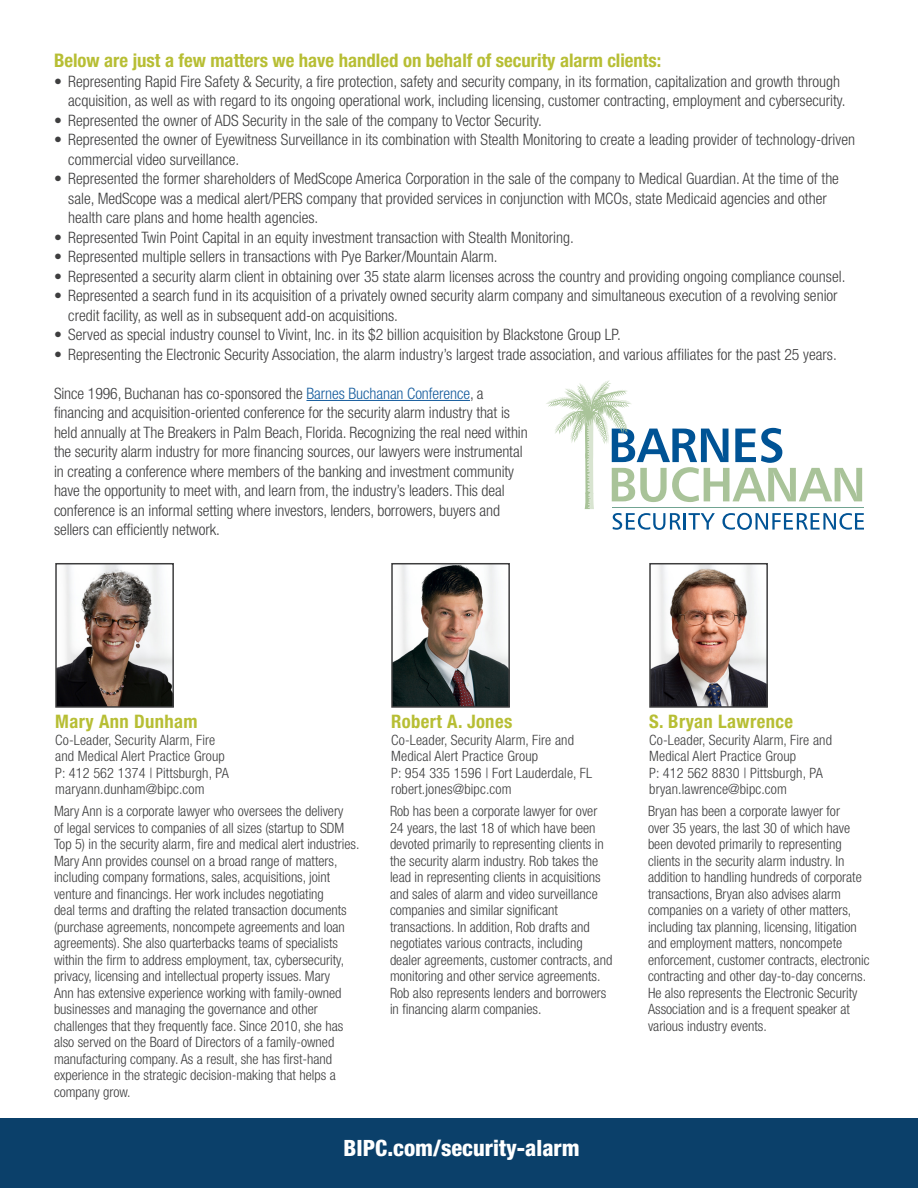
<style>
.page{position:relative;width:918px;height:1188px;background:#fff}
.page>*{position:absolute;margin:0;border:0;box-sizing:border-box;transform-origin:0 0}
.t1{font:800 condensed 22.5px "Helvetica Neue LT Std";color:#fff}
.t2{font:700 condensed 18.75px "Helvetica Neue LT Std";color:#b7be34}
.t3{font:700 condensed 18.6px "Helvetica Neue LT Std";letter-spacing:.02em;color:#b7be34}
.t4{font:300 condensed 15.75px/19.5px "Helvetica Neue LT Std";color:#3e3e3f}
.t5{font:300 condensed 14.25px/16.5px "Helvetica Neue LT Std";color:#3e3e3f}
.s1{color:#175d9e}
</style>
<div class="page">
<div style="left:0;top:1118px;width:918px;height:70px;background:#0b406a"></div>
<hr style="left:306px;top:400px;width:164px;height:1px;background:#175d9e">
<img style="left:58px;top:566px;width:113px;height:139px">
<div style="left:55px;top:563px;width:119px;height:145px;border:2px solid #3e3e3f"></div>
<img style="left:394px;top:566px;width:113px;height:139px">
<div style="left:391px;top:563px;width:119px;height:145px;border:2px solid #3e3e3f"></div>
<img style="left:652px;top:566px;width:113px;height:139px">
<div style="left:649px;top:563px;width:119px;height:145px;border:2px solid #3e3e3f"></div>
<svg style="left:546px;top:380px;width:318px;height:150px"></svg>
<p class="t2" style="left:54px;top:49px;width:609px">Below are just a few matters we have handled on behalf of security alarm clients:</p>
<p class="t4" style="left:68px;top:71px;width:779px;text-indent:-14px">• Representing Rapid Fire Safety &amp; Security, a fire protection, safety and security company, in its formation, capitalization and growth through acquisition, as well as with regard to its ongoing operational work, including licensing, customer contracting, employment and cybersecurity.</p>
<p class="t4" style="left:54px;top:110px;width:489px">• Represented the owner of ADS Security in the sale of the company to Vector Security.</p>
<p class="t4" style="left:68px;top:130px;width:788px;text-indent:-14px">• Represented the owner of Eyewitness Surveillance in its combination with Stealth Monitoring to create a leading provider of technology-driven commercial video surveillance.</p>
<p class="t4" style="left:68px;top:169px;width:772px;text-indent:-14px">• Represented the former shareholders of MedScope America Corporation in the sale of the company to Medical Guardian. At the time of the sale, MedScope was a medical alert/PERS company that provided services in conjunction with MCOs, state Medicaid agencies and other health care plans and home health agencies.</p>
<p class="t4" style="left:54px;top:227px;width:521px">• Represented Twin Point Capital in an equity investment transaction with Stealth Monitoring.</p>
<p class="t4" style="left:54px;top:247px;width:445px">• Represented multiple sellers in transactions with Pye Barker/Mountain Alarm.</p>
<p class="t4" style="left:54px;top:266px;width:793px">• Represented a security alarm client in obtaining over 35 state alarm licenses across the country and providing ongoing compliance counsel.</p>
<p class="t4" style="left:68px;top:286px;width:771px;text-indent:-14px">• Represented a search fund in its acquisition of a privately owned security alarm company and simultaneous execution of a revolving senior credit facility, as well as in subsequent add-on acquisitions.</p>
<p class="t4" style="left:54px;top:325px;width:568px">• Served as special industry counsel to Vivint, Inc. in its $2 billion acquisition by Blackstone Group LP.</p>
<p class="t4" style="left:54px;top:344px;width:784px">• Representing the Electronic Security Association, the alarm industry’s largest trade association, and various affiliates for the past 25 years.</p>
<p class="t4" style="left:54px;top:383px;width:475px">Since 1996, Buchanan has co-sponsored the <span class="s1">Barnes Buchanan Conference</span>, a financing and acquisition-oriented conference for the security alarm industry that is held annually at The Breakers in Palm Beach, Florida. Recognizing the real need within the security alarm industry for more financing sources, our lawyers were instrumental in creating a conference where members of the banking and investment community have the opportunity to meet with, and learn from, the industry’s leaders. This deal conference is an informal setting where investors, lenders, borrowers, buyers and sellers can efficiently network.</p>
<p class="t3" style="left:55px;top:710px;width:144px">Mary Ann Dunham</p>
<p class="t5" style="left:55px;top:731px;width:171px">Co-Leader, Security Alarm, Fire and Medical Alert Practice Group</p>
<p class="t5" style="left:55px;top:764px;width:175px">P: 412 562 1374 | Pittsburgh, PA</p>
<p class="t5" style="left:55px;top:781px;width:151px">maryann.dunham@bipc.com</p>
<p class="t3" style="left:391px;top:710px;width:123px">Robert A. Jones</p>
<p class="t5" style="left:391px;top:731px;width:184px">Co-Leader, Security Alarm, Fire and<br>Medical Alert Practice Group</p>
<p class="t5" style="left:391px;top:764px;width:202px">P: 954 335 1596 | Fort Lauderdale, FL</p>
<p class="t5" style="left:391px;top:781px;width:122px">robert.jones@bipc.com</p>
<p class="t3" style="left:649px;top:710px;width:145px">S. Bryan Lawrence</p>
<p class="t5" style="left:649px;top:731px;width:184px">Co-Leader, Security Alarm, Fire and<br>Medical Alert Practice Group</p>
<p class="t5" style="left:649px;top:764px;width:175px">P: 412 562 8830 | Pittsburgh, PA</p>
<p class="t5" style="left:649px;top:781px;width:139px">bryan.lawrence@bipc.com</p>
<p class="t5" style="left:54px;top:803px;width:307px">Mary Ann is a corporate lawyer who oversees the delivery<br>of legal services to companies of all sizes (startup to SDM Top 5) in the security alarm, fire and medical alert industries.<br>Mary Ann provides counsel on a broad range of matters, including company formations, sales, acquisitions, joint venture and financings. Her work includes negotiating<br>deal terms and drafting the related transaction documents (purchase agreements, noncompete agreements and loan agreements). She also quarterbacks teams of specialists within the firm to address employment, tax, cybersecurity, privacy, licensing and intellectual property issues. Mary<br>Ann has extensive experience working with family-owned businesses and managing the governance and other challenges that they frequently face. Since 2010, she has also served on the Board of Directors of a family-owned manufacturing company. As a result, she has first-hand experience in the strategic decision-making that helps a company grow.</p>
<p class="t5" style="left:390px;top:803px;width:224px">Rob has been a corporate lawyer for over 24 years, the last 18 of which have been devoted primarily to representing clients in the security alarm industry. Rob takes the lead in representing clients in acquisitions and sales of alarm and video surveillance companies and similar significant transactions. In addition, Rob drafts and negotiates various contracts, including dealer agreements, customer contracts, and monitoring and other service agreements.<br>Rob also represents lenders and borrowers in financing alarm companies.</p>
<p class="t5" style="left:648px;top:803px;width:223px">Bryan has been a corporate lawyer for<br>over 35 years, the last 30 of which have been devoted primarily to representing clients in the security alarm industry. In addition to handling hundreds of corporate transactions, Bryan also advises alarm companies on a variety of other matters, including tax planning, licensing, litigation and employment matters, noncompete enforcement, customer contracts, electronic contracting and other day-to-day concerns.<br>He also represents the Electronic Security Association and is a frequent speaker at various industry events.</p>
<p class="t1" style="left:344px;top:1134px;width:238px">BIPC.com/security-alarm</p>
</div>
